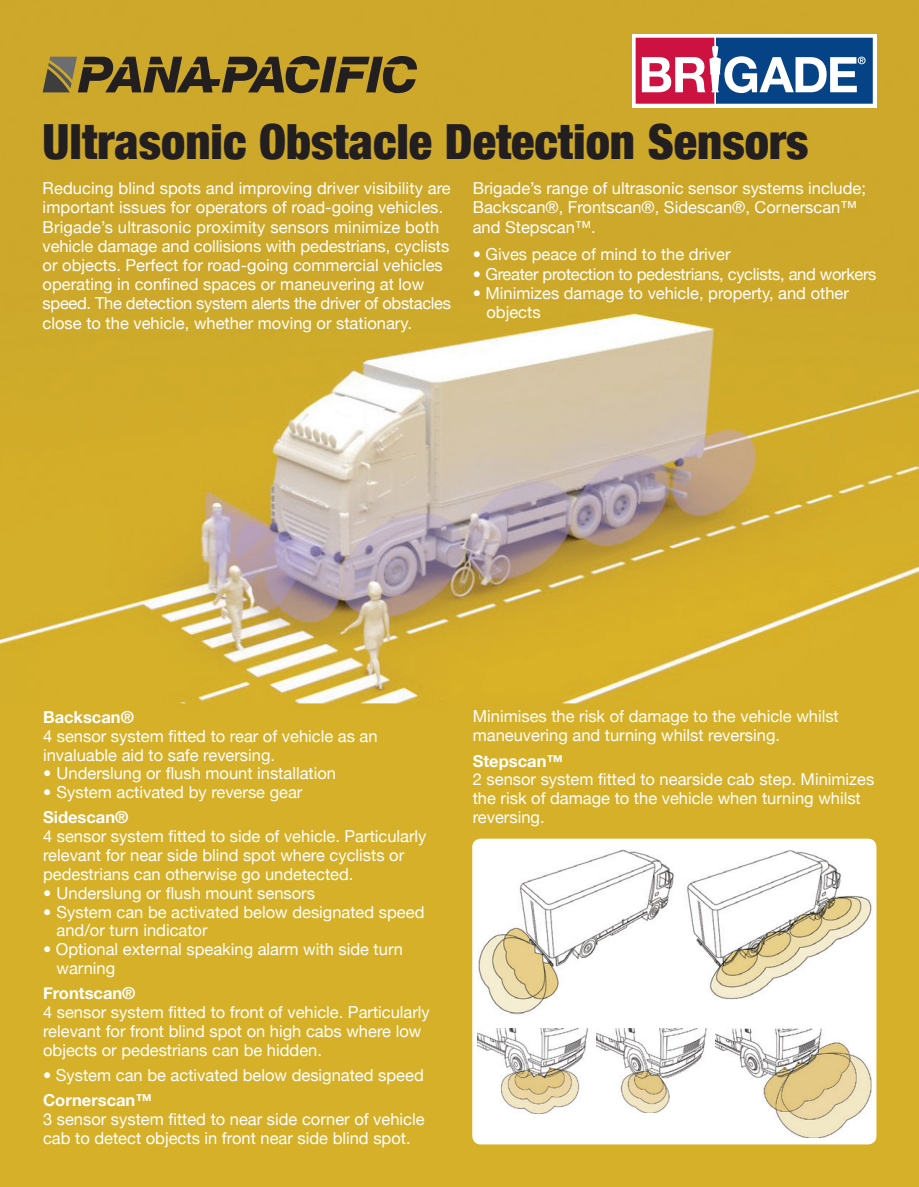
<style>
.page{position:relative;width:919px;height:1187px;background:#fff}
.page>*{position:absolute;margin:0;border:0;box-sizing:border-box;transform-origin:0 0}
.t1{font:900 condensed 48.45px "Helvetica Neue";color:#231f20}
.t2{font:16.5px/19.2px "Helvetica Neue";color:#fff}
.t3{font:16.5px "Helvetica Neue";letter-spacing:-.02em;color:#fff}
.s1{font-weight:700}
</style>
<div class="page">
<img style="left:0;top:0;width:918px;height:1186px">
<svg style="left:632px;top:34px;width:244px;height:73px"></svg>
<svg style="left:635px;top:38px;width:237px;height:66px"></svg>
<svg style="left:43px;top:56px;width:374px;height:37px"></svg>
<div style="left:472px;top:838px;width:404px;height:306px;background:#fff;border-radius:9px"></div>
<img style="left:478px;top:849px;width:196px;height:166px">
<img style="left:687px;top:850px;width:185px;height:150px">
<img style="left:715px;top:1028px;width:156px;height:109px">
<img style="left:477px;top:1028px;width:230px;height:85px">
<p class="t1" style="left:43px;top:102px;width:767px">Ultrasonic Obstacle Detection Sensors</p>
<p class="t2" style="left:43px;top:177px;width:410px">Reducing blind spots and improving driver visibility are important issues for operators of road-going vehicles.<br>Brigade’s ultrasonic proximity sensors minimize both vehicle damage and collisions with pedestrians, cyclists or objects. Perfect for road-going commercial vehicles operating in confined spaces or maneuvering at low speed. The detection system alerts the driver of obstacles close to the vehicle, whether moving or stationary.</p>
<p class="t2" style="left:472px;top:177px;width:394px">Brigade’s range of ultrasonic sensor systems include;<br>Backscan®, Frontscan®, Sidescan®, Cornerscan™ and Stepscan™.</p>
<p class="t2" style="left:472px;top:244px;width:259px">• Gives peace of mind to the driver</p>
<p class="t3" style="left:472px;top:259px;width:405px">• Greater protection to pedestrians, cyclists, and workers</p>
<p class="t2" style="left:486px;top:282px;width:364px;text-indent:-14px">• Minimizes damage to vehicle, property, and other objects</p>
<p class="t2" style="left:43px;top:706px;width:336px;line-height:18.8px"><span class="s1">Backscan®<br></span>4 sensor system fitted to rear of vehicle as an invaluable aid to safe reversing.</p>
<p class="t2" style="left:43px;top:762px;width:294px">• Underslung or flush mount installation</p>
<p class="t2" style="left:43px;top:781px;width:261px">• System activated by reverse gear</p>
<p class="t2" style="left:43px;top:807px;width:385px;line-height:18.8px"><span class="s1">Sidescan®<br></span>4 sensor system fitted to side of vehicle. Particularly relevant for near side blind spot where cyclists or pedestrians can otherwise go undetected.</p>
<p class="t2" style="left:43px;top:882px;width:273px">• Underslung or flush mount sensors</p>
<p class="t2" style="left:57px;top:901px;width:369px;line-height:18.8px;text-indent:-13px">• System can be activated below designated speed and/or turn indicator</p>
<p class="t2" style="left:57px;top:938px;width:348px;text-indent:-13px">• Optional external speaking alarm with side turn warning</p>
<p class="t2" style="left:43px;top:982px;width:388px"><span class="s1">Frontscan®<br></span>4 sensor system fitted to front of vehicle. Particularly relevant for front blind spot on high cabs where low objects or pedestrians can be hidden.</p>
<p class="t2" style="left:43px;top:1064px;width:382px">• System can be activated below designated speed</p>
<p class="t2" style="left:43px;top:1089px;width:383px"><span class="s1">Cornerscan™<br></span>3 sensor system fitted to near side corner of vehicle cab to detect objects in front near side blind spot.</p>
<p class="t2" style="left:472px;top:706px;width:367px">Minimises the risk of damage to the vehicle whilst maneuvering and turning whilst reversing.</p>
<p class="t2" style="left:472px;top:750px;width:403px;line-height:18.8px"><span class="s1">Stepscan™<br></span>2 sensor system fitted to nearside cab step. Minimizes the risk of damage to the vehicle when turning whilst reversing.</p>
</div>
